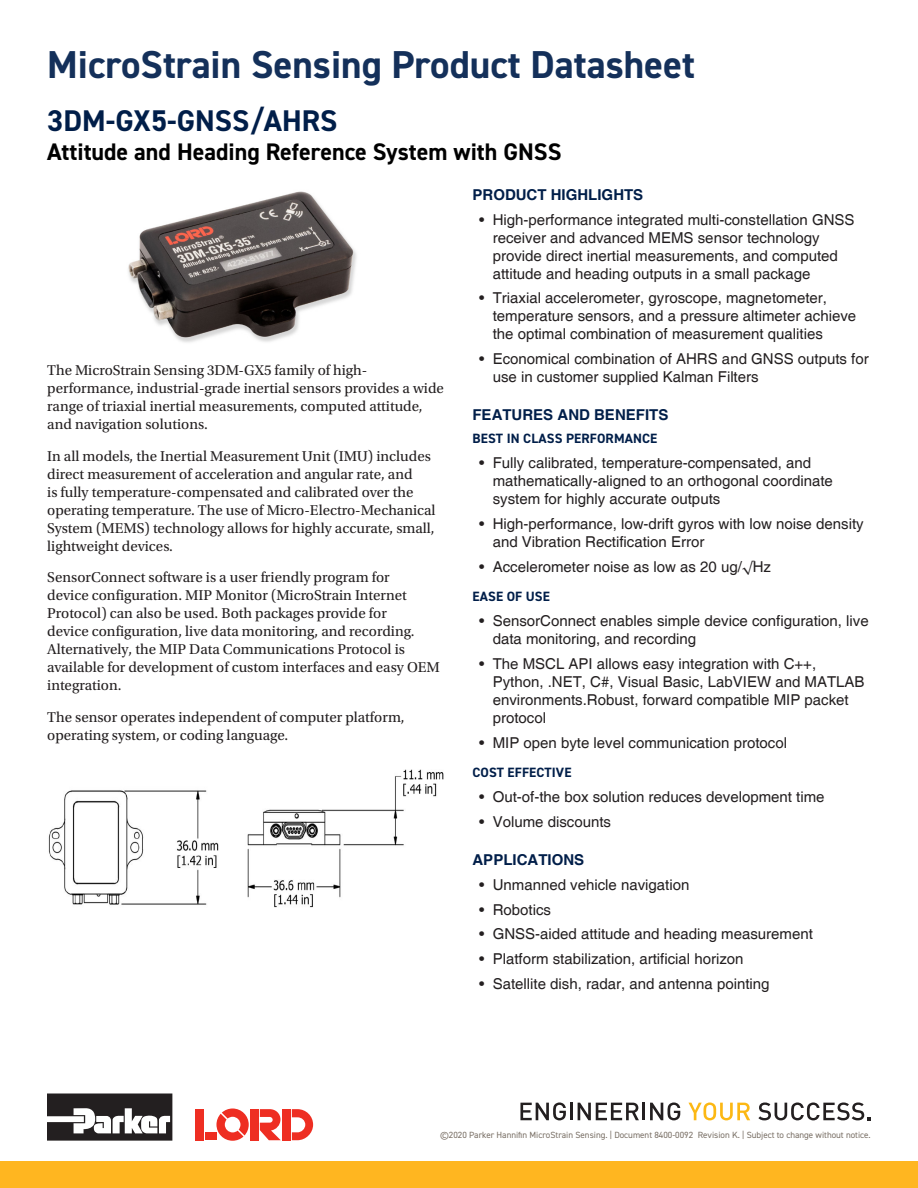
<style>
.page{position:relative;width:918px;height:1188px;background:#fff}
.page>*{position:absolute;margin:0;border:0;box-sizing:border-box;transform-origin:0 0}
.Datasheet_Title{font:700 39px "DIN2014";color:#14305a}
.Page2_Headline{font:700 30px "DIN2014";color:#001e49}
.Datasheet_Title-2{font:700 24px "DIN2014";color:#000}
.t1{font:15px/18px "Helvetica";color:#231f20}
.Body{font:15px/18px "Utopia Std";color:#231f20}
.BodyHeading{font:700 15px "Helvetica";color:#001e49}
.BodyHeading_2{font:700 13.5px "DIN2014";letter-spacing:.01em;color:#001e49}
.t2{font:9px "DIN2014";color:#786e64}
</style>
<div class="page">
<svg style="left:520px;top:1102px;width:46px;height:18px"></svg>
<hr style="left:570px;top:1103px;width:3px;height:17px;background:#231f20">
<svg style="left:578px;top:1102px;width:102px;height:18px"></svg>
<svg style="left:688px;top:1103px;width:62px;height:17px"></svg>
<svg style="left:758px;top:1102px;width:113px;height:18px"></svg>
<svg style="left:216px;top:1109px;width:33px;height:32px"></svg>
<div style="left:196px;top:1109px;width:8px;height:31px;background:#ee2e22"></div>
<div style="left:250px;top:1109px;width:8px;height:31px;background:#ee2e22"></div>
<div style="left:282px;top:1109px;width:8px;height:31px;background:#ee2e22"></div>
<svg style="left:260px;top:1109px;width:21px;height:31px"></svg>
<div style="left:205px;top:1132px;width:12px;height:8px;background:#ee2e22"></div>
<svg style="left:292px;top:1109px;width:21px;height:31px"></svg>
<svg style="left:47px;top:1094px;width:125px;height:47px"></svg>
<div style="left:0;top:1161px;width:918px;height:27px;background:#ffb620"></div>
<img style="left:48px;top:769px;width:396px;height:138px">
<img style="left:128px;top:191px;width:229px;height:152px">
<p class="Datasheet_Title" style="left:47px;top:38px;width:649px">MicroStrain Sensing Product Datasheet</p>
<p class="Page2_Headline" style="left:47px;top:101px;width:292px">3DM-GX5-GNSS/AHRS</p>
<p class="Datasheet_Title-2" style="left:47px;top:136px;width:516px">Attitude and Heading Reference System with GNSS</p>
<p class="Body" style="left:47px;top:362px;width:398px">The MicroStrain Sensing 3DM-GX5 family of high&shy;performance, industrial-grade inertial sensors provides a wide range of triaxial inertial measurements, computed attitude, and navigation solutions.</p>
<p class="Body" style="left:47px;top:447px;width:390px">In all models, the Inertial Measurement Unit (IMU) includes direct measurement of acceleration and angular rate, and<br>is fully temperature-compensated and calibrated over the operating temperature. The use of Micro-Electro-Mechanical System (MEMS) technology allows for highly accurate, small, lightweight devices.</p>
<p class="Body" style="left:47px;top:569px;width:394px">SensorConnect software is a user friendly program for<br>device configuration. MIP Monitor (MicroStrain Internet Protocol) can also be used. Both packages provide for<br>device configuration, live data monitoring, and recording.<br>Alternatively, the MIP Data Communications Protocol is available for development of custom interfaces and easy OEM integration.</p>
<p class="Body" style="left:47px;top:708px;width:359px">The sensor operates independent of computer platform, operating system, or coding language.</p>
<p class="BodyHeading" style="left:472px;top:185px;width:172px">PRODUCT HIGHLIGHTS</p>
<p class="t1" style="left:493px;top:211px;width:363px;text-indent:-14px">• High-performance integrated multi-constellation GNSS receiver and advanced MEMS sensor technology provide direct inertial measurements, and computed attitude and heading outputs in a small package</p>
<p class="t1" style="left:493px;top:290px;width:365px;text-indent:-14px">• Triaxial accelerometer, gyroscope, magnetometer, temperature sensors, and a pressure altimeter achieve the optimal combination of measurement qualities</p>
<p class="t1" style="left:493px;top:350px;width:377px;text-indent:-14px">• Economical combination of AHRS and GNSS outputs for use in customer supplied Kalman Filters</p>
<p class="BodyHeading" style="left:472px;top:406px;width:197px">FEATURES AND BENEFITS</p>
<p class="BodyHeading_2" style="left:473px;top:430px;width:186px">BEST IN CLASS PERFORMANCE</p>
<p class="t1" style="left:493px;top:454px;width:342px;text-indent:-14px">• Fully calibrated, temperature-compensated, and mathematically-aligned to an orthogonal coordinate system for highly accurate outputs</p>
<p class="t1" style="left:493px;top:515px;width:372px;text-indent:-14px">• High-performance, low-drift gyros with low noise density and Vibration Rectification Error</p>
<p class="t1" style="left:479px;top:558px;width:293px">• Accelerometer noise as low as 20 ug/√Hz</p>
<p class="BodyHeading_2" style="left:473px;top:588px;width:79px">EASE OF USE</p>
<p class="t1" style="left:493px;top:612px;width:377px;text-indent:-14px">• SensorConnect enables simple device configuration, live data monitoring, and recording</p>
<p class="t1" style="left:493px;top:655px;width:373px;text-indent:-14px">• The MSCL API allows easy integration with C++, Python, .NET, C#, Visual Basic, LabVIEW and MATLAB environments.Robust, forward compatible MIP packet protocol</p>
<p class="t1" style="left:479px;top:734px;width:309px">• MIP open byte level communication protocol</p>
<p class="BodyHeading_2" style="left:473px;top:764px;width:100px">COST EFFECTIVE</p>
<p class="t1" style="left:479px;top:788px;width:347px">• Out-of-the box solution reduces development time</p>
<p class="t1" style="left:479px;top:813px;width:133px">• Volume discounts</p>
<p class="BodyHeading" style="left:472px;top:851px;width:113px">APPLICATIONS</p>
<p class="t1" style="left:479px;top:876px;width:212px">• Unmanned vehicle navigation</p>
<p class="t1" style="left:479px;top:901px;width:73px">• Robotics</p>
<p class="t1" style="left:479px;top:926px;width:335px">• GNSS-aided attitude and heading measurement</p>
<p class="t1" style="left:479px;top:950px;width:266px">• Platform stabilization, artificial horizon</p>
<p class="t1" style="left:479px;top:975px;width:292px">• Satellite dish, radar, and antenna pointing</p>
<p class="t2" style="left:440px;top:1129px;width:432px">©2020 Parker Hannifin MicroStrain Sensing. | Document 8400-0092 Revision K. | Subject to change without notice.</p>
</div>
